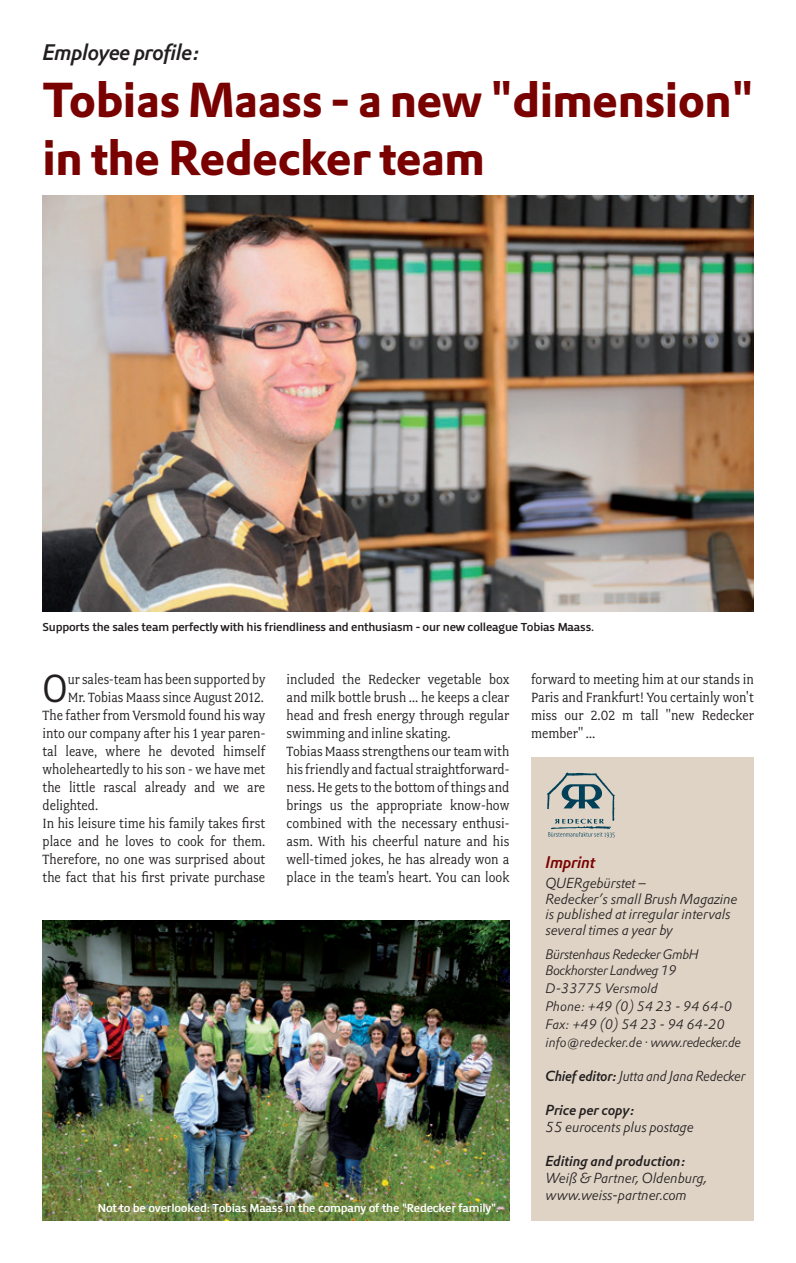
<style>
.page{position:relative;width:796px;height:1263px;background:#fff}
.page>*{position:absolute;margin:0;border:0;box-sizing:border-box;transform-origin:0 0}
.t1{font:48px/57.6px "DTL Prokyon T Bold";letter-spacing:-.015em;color:#790100}
.t2{font:44.25px "Fairplex Narrow";color:#231f20}
.t3{font:italic 22.05px "DTL Prokyon T Medium";letter-spacing:-.03em;color:#231f20}
.t4{font:italic 16.5px "DTL Prokyon ST Medium";letter-spacing:-.02em;color:#790100}
.t5{font:15px/18px "Fairplex Narrow";color:#231f20}
.t6{font:italic 14.25px/15.8px "DTL Prokyon T Light";letter-spacing:-.01em;color:#231f20}
.t7{font:italic 14.25px "DTL Prokyon T Medium";letter-spacing:-.01em;color:#231f20}
.t8{font:italic 14.25px "DTL Prokyon T Light";letter-spacing:-.01em;color:#231f20;scale:.96 1}
.t9{font:italic 13.5px/17.9px "DTL Prokyon T Light";color:#231f20}
.t10{font:italic 13.5px/15.8px "DTL Prokyon T Light";letter-spacing:-.03em;color:#231f20}
.t11{font:12px "Priva Three Pro";letter-spacing:-.02em;color:#231f20}
.t12{font:12px "Priva Three Pro";letter-spacing:-.02em;color:#fff}
.s1{font-family:"DTL Prokyon T Medium"}
</style>
<div class="page">
<img style="left:43px;top:195px;width:710px;height:417px">
<img style="left:43px;top:921px;width:466px;height:299px">
<div style="left:530px;top:757px;width:223px;height:463px;background:#dfd3c5"></div>
<svg style="left:547px;top:772px;width:67px;height:65px"></svg>
<h3 class="t3" style="left:43px;top:37px;width:159px">Employee profile:</h3>
<h1 class="t1" style="left:43px;top:71px;width:712px">Tobias Maass - a new "dimension" in the Redecker team</h1>
<p class="t11" style="left:43px;top:619px;width:553px">Supports the sales team perfectly with his friendliness and enthusiasm - our new colleague Tobias Maass.</p>
<h2 class="t2" style="left:43px;top:663px;width:27px">O</h2>
<p class="t5" style="left:68px;top:670px;width:199px">ur sales-team has been supported by</p>
<p class="t5" style="left:68px;top:688px;width:197px">Mr. Tobias Maass since August 2012.</p>
<p class="t5" style="left:43px;top:706px;width:224px">The father from Versmold found his way</p>
<p class="t5" style="left:43px;top:724px;width:224px">into our company after his 1 year paren-</p>
<p class="t5" style="left:43px;top:742px;width:224px">tal leave, where he devoted himself</p>
<p class="t5" style="left:43px;top:760px;width:224px">wholeheartedly to his son - we have met</p>
<p class="t5" style="left:43px;top:778px;width:224px">the little rascal already and we are</p>
<p class="t5" style="left:43px;top:796px;width:57px">delighted.</p>
<p class="t5" style="left:43px;top:814px;width:224px">In his leisure time his family takes first</p>
<p class="t5" style="left:43px;top:832px;width:224px">place and he loves to cook for them.</p>
<p class="t5" style="left:43px;top:850px;width:224px">Therefore, no one was surprised about</p>
<p class="t5" style="left:43px;top:868px;width:224px">the fact that his first private purchase</p>
<p class="t5" style="left:286px;top:670px;width:224px">included the Redecker vegetable box and milk bottle brush … he keeps a clear head and fresh energy through regular swimming and inline skating.<br>Tobias Maass strengthens our team with his friendly and factual straightforward&shy;ness. He gets to the bottom of things and brings us the appropriate know-how combined with the necessary enthusi&shy;asm. With his cheerful nature and his well-timed jokes, he has already won a place in the team's heart. You can look</p>
<p class="t12" style="left:98px;top:1201px;width:402px">Not to be overlooked: Tobias Maass in the company of the "Redecker family".</p>
<p class="t5" style="left:531px;top:670px;width:224px;text-align:justify">forward to meeting him at our stands in Paris and Frankfurt! You certainly won't miss our 2.02 m tall "new Redecker member" …</p>
<p class="t4" style="left:545px;top:851px;width:51px">Imprint</p>
<p class="t6" style="left:545px;top:875px;width:193px">QUERgebürstet –<br>Redecker’s small Brush Magazine is published at irregular intervals several times a year by</p>
<p class="t10" style="left:545px;top:946px;width:155px">Bürstenhaus Redecker GmbH<br>Bockhorster Landweg 19</p>
<p class="t9" style="left:545px;top:979px;width:197px">D-33775 Versmold<br>Phone: +49 (0) 54 23 - 94 64-0<br>Fax: +49 (0) 54 23 - 94 64-20 info@redecker.de · www.redecker.de</p>
<p class="t8" style="left:545px;top:1066px;width:210px"><span class="s1">Chief editor:</span> Jutta and Jana Redecker</p>
<p class="t7" style="left:545px;top:1100px;width:91px">Price per copy:</p>
<p class="t6" style="left:545px;top:1119px;width:150px">55 eurocents plus postage</p>
<p class="t7" style="left:545px;top:1152px;width:142px">Editing and production:</p>
<p class="t6" style="left:545px;top:1169px;width:163px;line-height:17.1px">Weiß &amp; Partner, Oldenburg, www.weiss-partner.com</p>
</div>
